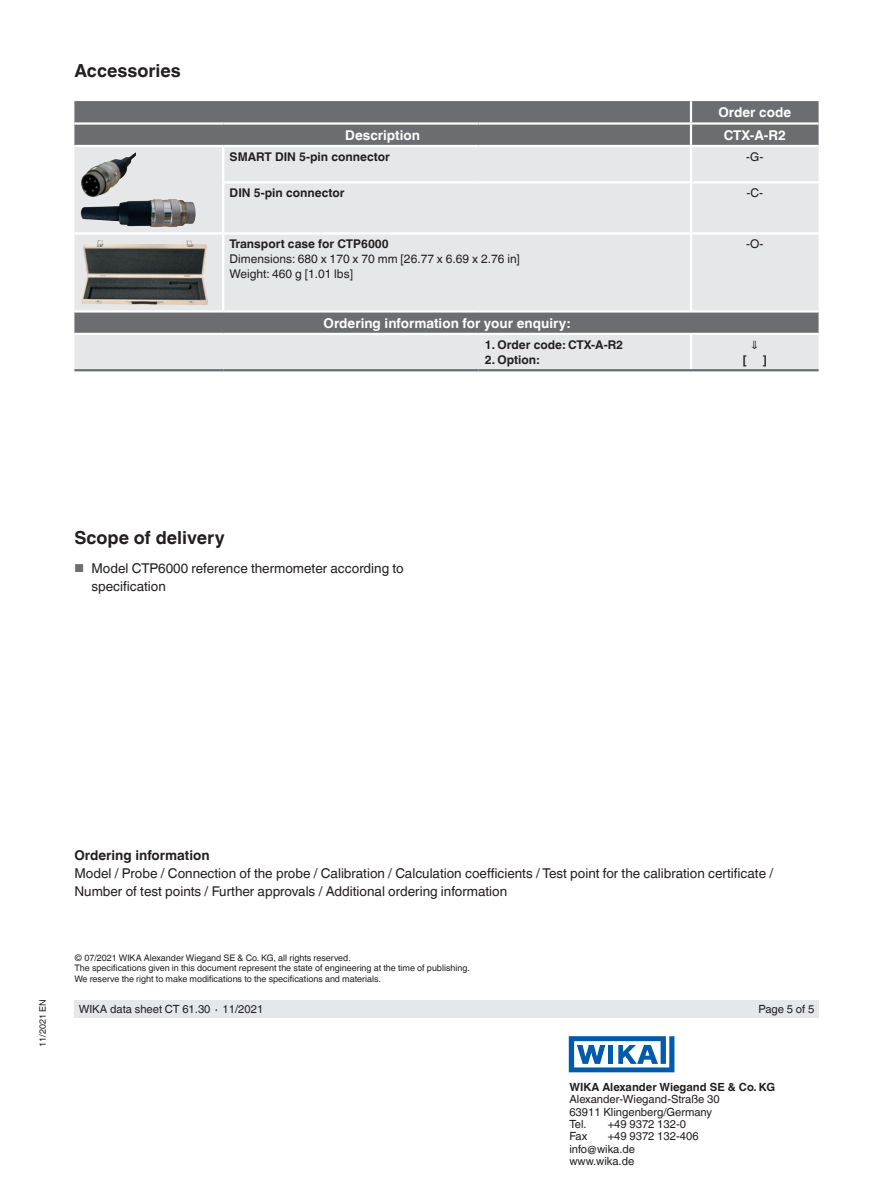
<style>
.page{position:relative;width:893px;height:1188px;background:#fff}
.page>*{position:absolute;margin:0;border:0;box-sizing:border-box;transform-origin:0 0}
.t1{font:700 18px "Helvetica World";color:#231f20}
.t2{font:13.5px/18px "Helvetica World";color:#231f20}
.t3{font:700 13.5px "Helvetica World";color:#fff}
.t4{font:700 13.5px "Helvetica World";color:#231f20}
.t5{font:700 12px "Helvetica World";color:#231f20}
.t6{font:12px/15px "Helvetica World";color:#231f20}
.t7{font:11.25px/12.3px "Helvetica World";color:#231f20}
.t8{font:700 11.25px "Helvetica World";color:#231f20}
.t9{font:9px/10.5px "Helvetica World";color:#231f20}
.s1{font-size:11.55px;color:#6c6d70}
</style>
<div class="page">
<div style="left:74px;top:1000px;width:745px;height:18px;background:#e6e7e9"></div>
<svg style="left:569px;top:1036px;width:105px;height:36px"></svg>
<div style="left:74px;top:101px;width:745px;height:44px;background:#6c6d70"></div>
<svg style="left:74px;top:147px;width:745px;height:222px;background:#d9dadc"></svg>
<hr style="left:691px;top:122px;width:128px;height:3px;background:#fff">
<hr style="left:690px;top:125px;width:2px;height:20px;background:#fff">
<hr style="left:690px;top:101px;width:2px;height:21px;background:#fff">
<hr style="left:74px;top:122px;width:149px;height:3px;background:#fff">
<hr style="left:223px;top:122px;width:255px;height:3px;background:#fff">
<hr style="left:478px;top:122px;width:213px;height:3px;background:#fff">
<hr style="left:691px;top:310px;width:128px;height:3px;background:#fff">
<hr style="left:691px;top:333px;width:128px;height:2px;background:#fff">
<hr style="left:478px;top:333px;width:213px;height:2px;background:#fff">
<hr style="left:690px;top:335px;width:2px;height:34px;background:#fff">
<hr style="left:74px;top:310px;width:149px;height:3px;background:#fff">
<hr style="left:223px;top:310px;width:255px;height:3px;background:#fff">
<hr style="left:478px;top:310px;width:213px;height:3px;background:#fff">
<hr style="left:74px;top:333px;width:149px;height:2px;background:#fff">
<hr style="left:223px;top:333px;width:255px;height:2px;background:#fff">
<hr style="left:690px;top:147px;width:2px;height:34px;background:#fff">
<hr style="left:222px;top:181px;width:256px;height:2px;background:#fff">
<hr style="left:478px;top:181px;width:213px;height:2px;background:#fff">
<hr style="left:691px;top:181px;width:128px;height:2px;background:#fff">
<hr style="left:690px;top:183px;width:2px;height:49px;background:#fff">
<hr style="left:223px;top:232px;width:255px;height:3px;background:#fff">
<hr style="left:222px;top:235px;width:2px;height:75px;background:#fff">
<hr style="left:478px;top:232px;width:213px;height:3px;background:#fff">
<hr style="left:691px;top:232px;width:128px;height:3px;background:#fff">
<hr style="left:690px;top:235px;width:2px;height:75px;background:#fff">
<hr style="left:222px;top:147px;width:2px;height:34px;background:#fff">
<hr style="left:222px;top:183px;width:2px;height:49px;background:#fff">
<hr style="left:74px;top:232px;width:149px;height:3px;background:#fff">
<hr style="left:74px;top:369px;width:149px;height:2px;background:#6c6d70">
<hr style="left:223px;top:369px;width:255px;height:2px;background:#6c6d70">
<hr style="left:478px;top:369px;width:213px;height:2px;background:#6c6d70">
<hr style="left:691px;top:369px;width:128px;height:2px;background:#6c6d70">
<img style="left:81px;top:152px;width:55px;height:45px">
<img style="left:80px;top:199px;width:117px;height:28px">
<img style="left:81px;top:240px;width:127px;height:65px">
<h1 class="t1" style="left:74px;top:60px;width:108px">Accessories</h1>
<p class="t3" style="left:718px;top:105px;width:74px">Order code</p>
<p class="t3" style="left:345px;top:127px;width:76px">Description</p>
<p class="t3" style="left:724px;top:127px;width:63px">CTX-A-R2</p>
<p class="t5" style="left:230px;top:150px;width:162px">SMART DIN 5-pin connector</p>
<p class="t6" style="left:746px;top:149px;width:19px">-G-</p>
<p class="t5" style="left:230px;top:186px;width:116px">DIN 5-pin connector</p>
<p class="t6" style="left:746px;top:186px;width:18px">-C-</p>
<p class="t5" style="left:230px;top:237px;width:161px">Transport case for CTP6000</p>
<p class="t6" style="left:230px;top:252px;width:292px">Dimensions: 680 x 170 x 70 mm [26.77 x 6.69 x 2.76 in]<br>Weight: 460 g [1.01 lbs]</p>
<p class="t6" style="left:746px;top:237px;width:19px">-O-</p>
<p class="t3" style="left:324px;top:315px;width:248px">Ordering information for your enquiry:</p>
<p class="t5" style="left:485px;top:338px;width:140px">1. Order code: CTX-A-R2</p>
<p class="t5" style="left:485px;top:353px;width:56px">2. Option:</p>
<p class="t5" style="left:751px;top:338px;width:9px">⇓</p>
<p class="t5" style="left:743px;top:353px;width:5px">[</p>
<p class="t5" style="left:763px;top:353px;width:5px">]</p>
<h1 class="t1" style="left:74px;top:528px;width:152px">Scope of delivery</h1>
<p class="t2" style="left:91px;top:559px;width:314px;text-indent:-17px"><span class="s1">■</span> Model CTP6000 reference thermometer according to specification</p>
<p class="t9" style="left:37px;top:1047px;width:49px;rotate:-90deg">11/2021 EN</p>
<p class="t4" style="left:74px;top:848px;width:137px">Ordering information</p>
<p class="t2" style="left:74px;top:864px;width:700px">Model / Probe / Connection of the probe / Calibration / Calculation coefficients / Test point for the calibration certificate /<br>Number of test points / Further approvals / Additional ordering information</p>
<p class="t9" style="left:74px;top:952px;width:397px">© 07/2021 WIKA Alexander Wiegand SE &amp; Co. KG, all rights reserved.<br>The specifications given in this document represent the state of engineering at the time of publishing.<br>We reserve the right to make modifications to the specifications and materials.</p>
<p class="t7" style="left:79px;top:1003px;width:186px">WIKA data sheet CT 61.30 ∙ 11/2021</p>
<p class="t7" style="left:759px;top:1003px;width:57px">Page 5 of 5</p>
<p class="t8" style="left:569px;top:1081px;width:207px">WIKA Alexander Wiegand SE &amp; Co. KG</p>
<p class="t7" style="left:569px;top:1093px;width:152px">Alexander-Wiegand-Straße 30<br>63911 Klingenberg/Germany<br>Tel.</p>
<p class="t7" style="left:608px;top:1118px;width:80px">+49 9372 132-0</p>
<p class="t7" style="left:569px;top:1130px;width:19px">Fax</p>
<p class="t7" style="left:569px;top:1130px;width:131px;text-indent:38px">+49 9372 132-406 info@wika.de www.wika.de</p>
</div>
